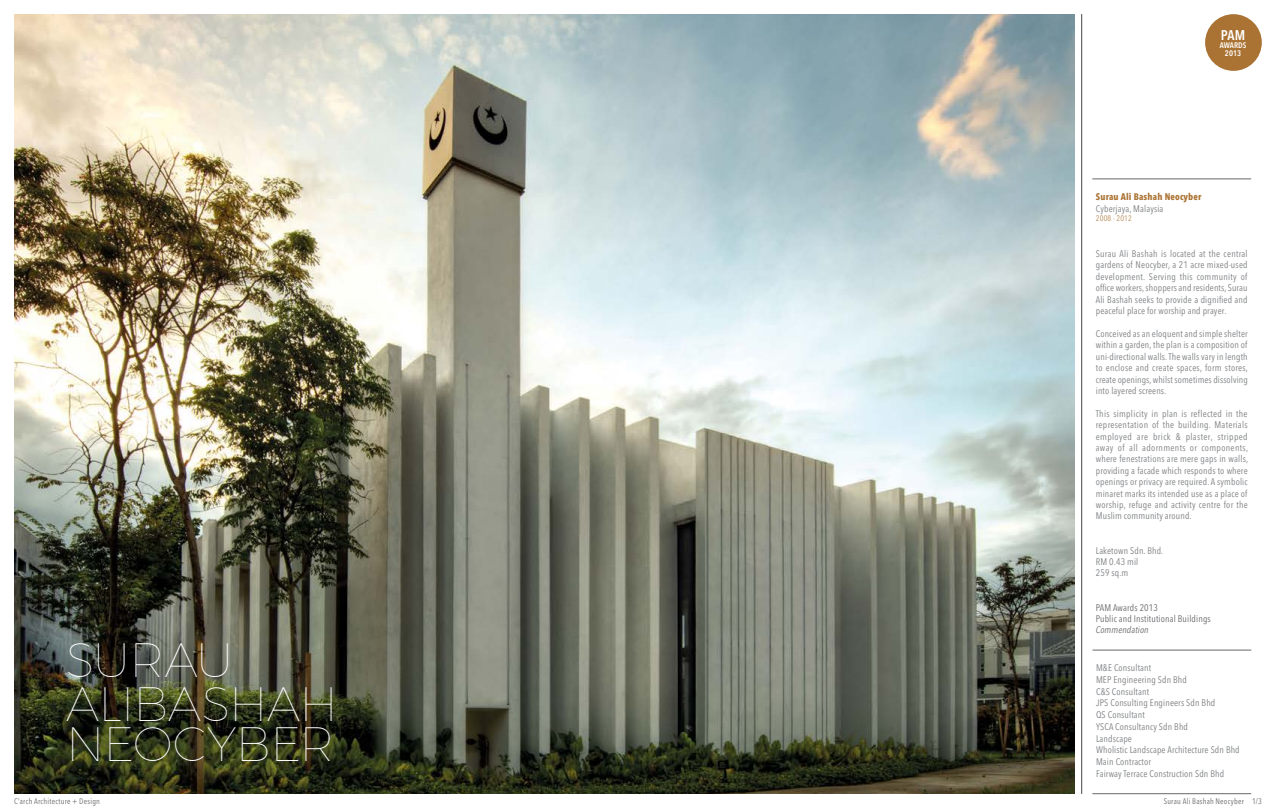
<style>
.page{position:relative;width:1276px;height:808px;background:#fff}
.page>*{position:absolute;margin:0;border:0;box-sizing:border-box;transform-origin:0 0}
.t1{font:100 48px/44.3px "Montserrat";letter-spacing:-.01em;color:#fff}
.t2{font:600 condensed 14px "Avenir Next LT Pro";color:#fff}
.t3{font:condensed 9.5px/11.4px "Avenir Next LT Pro";letter-spacing:.015em;color:#7c7e81;text-align:justify}
.t4{font:condensed 9.5px/11.4px "Avenir Next LT Pro";letter-spacing:.015em;color:#67686b}
.t5{font:700 condensed 9.5px "Avenir Next LT Pro";letter-spacing:.015em;color:#ab7333}
.t6{font:italic condensed 9.5px "Avenir Next LT Pro";letter-spacing:.015em;color:#67686b}
.t7{font:condensed 8px "Avenir Next LT Pro";letter-spacing:.03em;color:#67686b}
.t8{font:600 condensed 8px/8px "Avenir Next LT Pro";letter-spacing:.015em;color:#fff;text-align:center}
.t9{font:condensed 8px "Avenir Next LT Pro";letter-spacing:.015em;color:#b78852}
</style>
<div class="page">
<img style="left:14px;top:14px;width:1060px;height:780px">
<div style="left:1205px;top:14px;width:56px;height:57px;background:#ab7333;border-radius:50%"></div>
<hr style="left:1092px;top:793px;width:159px;height:1px;background:#67686b">
<hr style="left:1092px;top:179px;width:159px;height:1px;background:#67686b">
<hr style="left:1092px;top:650px;width:159px;height:1px;background:#67686b">
<hr style="left:1081px;top:14px;width:1px;height:780px;background:#67686b">
<h2 class="t2" style="left:1221px;top:26px;width:26px">PAM</h2>
<p class="t8" style="left:1219px;top:41px;width:28px">AWARDS<br>2013</p>
<p class="t5" style="left:1096px;top:191px;width:107px">Surau Ali Bashah Neocyber</p>
<p class="t3" style="left:1096px;top:203px;width:69px">Cyberjaya, Malaysia</p>
<p class="t9" style="left:1096px;top:214px;width:37px">2008 - 2012</p>
<h1 class="t1" style="left:66px;top:637px;width:273px">SURAU<br>ALIBASHAH</h1>
<h1 class="t1" style="left:66px;top:721px;width:270px">NEOCYBER</h1>
<p class="t3" style="left:1095px;top:248px;width:153px">Surau Ali Bashah is located at the central gardens of Neocyber, a 21 acre mixed-used development. Serving this community of office workers, shoppers and residents, Surau Ali Bashah seeks to provide a dignified and peaceful place for worship and prayer.</p>
<p class="t3" style="left:1095px;top:328px;width:154px">Conceived as an eloquent and simple shelter within a garden, the plan is a composition of uni-directional walls. The walls vary in length to enclose and create spaces, form stores, create openings, whilst sometimes dissolving into layered screens.</p>
<p class="t3" style="left:1095px;top:408px;width:154px">This simplicity in plan is reflected in the representation of the building. Materials employed are brick &amp; plaster, stripped away of all adornments or components, where fenestrations are mere gaps in walls, providing a facade which responds to where openings or privacy are required. A symbolic minaret marks its intended use as a place of worship, refuge and activity centre for the Muslim community around.</p>
<p class="t3" style="left:1095px;top:544px;width:69px;text-align:left">Laketown Sdn. Bhd.<br>RM 0.43 mil<br>259 sq.m</p>
<p class="t4" style="left:1095px;top:601px;width:116px">PAM Awards 2013<br>Public and Institutional Buildings</p>
<p class="t6" style="left:1095px;top:624px;width:54px">Commendation</p>
<p class="t3" style="left:1096px;top:662px;width:145px;line-height:11.7px;text-align:left">M&amp;E Consultant<br>MEP Engineering Sdn Bhd<br>C&amp;S Consultant<br>JPS Consulting Engineers Sdn Bhd<br>QS Consultant<br>YSCA Consultancy Sdn Bhd<br>Landscape<br>Wholistic Landscape Architecture Sdn Bhd<br>Main Contractor<br>Fairway Terrace Construction Sdn Bhd</p>
<p class="t7" style="left:14px;top:796px;width:87px">C’arch Architecture + Design</p>
<p class="t7" style="left:1163px;top:796px;width:99px">Surau Ali Bashah Neocyber 1/3</p>
</div>
